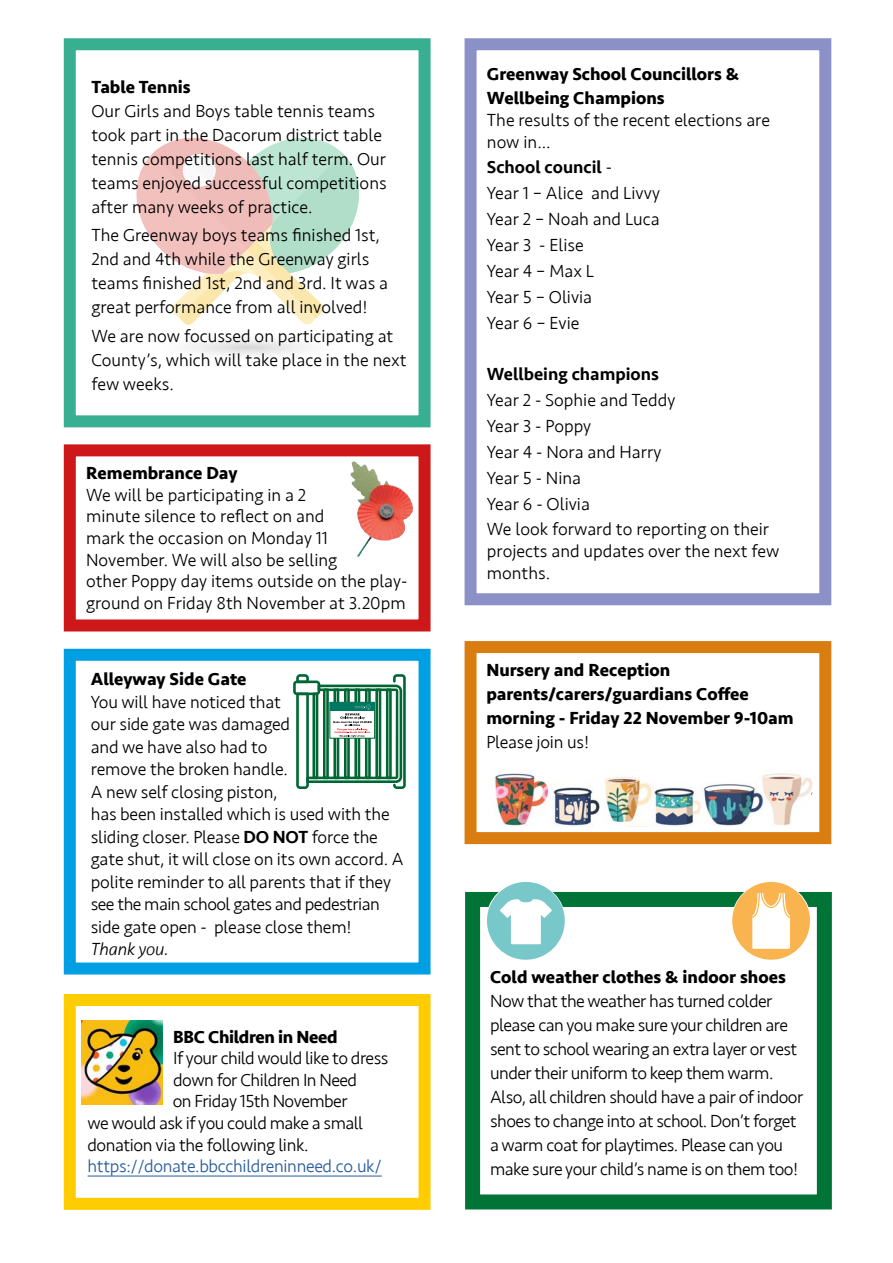
<style>
.page{position:relative;width:893px;height:1263px;background:#fff}
.page>*{position:absolute;margin:0;border:0;box-sizing:border-box;transform-origin:0 0}
.t1{font:300 18px/25.8px "Seravek";letter-spacing:-.01em;color:#000}
.t2{font:300 18px/24px "Seravek";letter-spacing:-.03em;color:#000}
.t3{font:700 18px/24px "Seravek";color:#000}
.t4{font:300 18px "Seravek";letter-spacing:-.02em;color:#275b9b}
.t5{font:500 18px "Seravek";color:#000}
.t6{font:700 18px "Seravek";letter-spacing:-.02em;color:#000}
.t7{font:italic 300 18px "Seravek";letter-spacing:-.01em;color:#000}
.s1{font-weight:500}
</style>
<div class="page">
<svg style="left:136px;top:138px;width:223px;height:187px"></svg>
<svg style="left:190px;top:340px;width:116px;height:15px"></svg>
<div style="left:64px;top:38px;width:367px;height:389px;border:12px solid #38af91"></div>
<div style="left:64px;top:444px;width:367px;height:187px;border:12px solid #cd1719"></div>
<div style="left:465px;top:38px;width:366px;height:567px;border:12px solid #8b90c7"></div>
<div style="left:465px;top:641px;width:366px;height:203px;border:12px solid #d97d11"></div>
<div style="left:64px;top:994px;width:367px;height:216px;border:12px solid #fc0"></div>
<div style="left:64px;top:649px;width:367px;height:325px;border:12px solid #009fe3"></div>
<div style="left:465px;top:892px;width:367px;height:317px;border:15px solid #007337"></div>
<hr style="left:88px;top:1176px;width:294px;height:1px;background:#275b9b">
<svg style="left:487px;top:882px;width:78px;height:78px"></svg>
<svg style="left:732px;top:882px;width:78px;height:78px"></svg>
<img style="left:82px;top:1020px;width:81px;height:84px">
<img style="left:493px;top:773px;width:318px;height:53px">
<img style="left:811px;top:764px;width:8px;height:32px">
<svg style="left:293px;top:674px;width:113px;height:115px"></svg>
<img style="left:350px;top:461px;width:63px;height:95px">
<p class="t3" style="left:91px;top:75px;width:101px">Table Tennis</p>
<p class="t1" style="left:91px;top:99px;width:297px;line-height:24px">Our Girls and Boys table tennis teams took part in the Dacorum district table tennis competitions last half term. Our teams enjoyed successful competitions after many weeks of practice.</p>
<p class="t1" style="left:91px;top:224px;width:298px;line-height:24px">The Greenway boys teams finished 1st, 2nd and 4th while the Greenway girls teams finished 1st, 2nd and 3rd. It was a great performance from all involved!</p>
<p class="t1" style="left:91px;top:324px;width:317px;line-height:24px">We are now focussed on participating at<br>County’s, which will take place in the next few weeks.</p>
<p class="t3" style="left:86px;top:461px;width:153px">Remembrance Day</p>
<p class="t1" style="left:86px;top:484px;width:323px;line-height:21.6px">We will be participating in a 2<br>minute silence to reflect on and<br>mark the occasion on Monday 11<br>November. We will also be selling<br>other Poppy day items outside on the play&shy;ground on Friday 8th November at 3.20pm</p>
<p class="t3" style="left:91px;top:667px;width:157px">Alleyway Side Gate</p>
<p class="t1" style="left:91px;top:691px;width:314px;line-height:22.5px">You will have noticed that<br>our side gate was damaged<br>and we have also had to<br>remove the broken handle.<br>A new self closing piston,<br>has been installed which is used with the sliding closer. Please <span class="s1">DO NOT</span> force the gate shut, it will close on its own accord. A polite reminder to all parents that if they see the main school gates and pedestrian side gate open - please close them!</p>
<p class="t7" style="left:91px;top:938px;width:79px">Thank you.</p>
<p class="t6" style="left:173px;top:1022px;width:166px">BBC Children in Need</p>
<p class="t2" style="left:173px;top:1046px;width:217px">If your child would like to dress</p>
<p class="t2" style="left:173px;top:1068px;width:185px">down for Children In Need</p>
<p class="t2" style="left:173px;top:1090px;width:176px">on Friday 15th November</p>
<p class="t2" style="left:88px;top:1111px;width:277px">we would ask if you could make a small</p>
<p class="t1" style="left:88px;top:1132px;width:223px">donation via the following link.</p>
<p class="t4" style="left:88px;top:1155px;width:296px">https://donate.bbcchildreninneed.co.uk/</p>
<p class="t3" style="left:487px;top:62px;width:254px">Greenway School Councillors &amp;<br>Wellbeing Champions</p>
<p class="t1" style="left:487px;top:109px;width:285px;line-height:21.6px">The results of the recent elections are now in...</p>
<p class="t1" style="left:487px;top:155px;width:175px"><span class="s1">School council</span> -<br>Year 1 – Alice and Livvy<br>Year 2 – Noah and Luca<br>Year 3 - Elise<br>Year 4 – Max L<br>Year 5 – Olivia<br>Year 6 – Evie</p>
<p class="t5" style="left:487px;top:363px;width:173px">Wellbeing champions</p>
<p class="t1" style="left:487px;top:387px;width:284px">Year 2 - Sophie and Teddy<br>Year 3 - Poppy<br>Year 4 - Nora and Harry<br>Year 5 - Nina<br>Year 6 - Olivia<br>We look forward to reporting on their</p>
<p class="t1" style="left:487px;top:540px;width:294px;line-height:21.6px">projects and updates over the next few months.</p>
<p class="t3" style="left:486px;top:657px;width:309px">Nursery and Reception parents/carers/guardians Coffee morning - Friday 22 November 9-10am</p>
<p class="t1" style="left:486px;top:729px;width:104px">Please join us!</p>
<p class="t3" style="left:490px;top:965px;width:297px">Cold weather clothes &amp; indoor shoes</p>
<p class="t2" style="left:490px;top:990px;width:315px">Now that the weather has turned colder please can you make sure your children are sent to school wearing an extra layer or vest under their uniform to keep them warm.<br>Also, all children should have a pair of indoor shoes to change into at school. Don’t forget a warm coat for playtimes. Please can you make sure your child’s name is on them too!</p>
</div>
